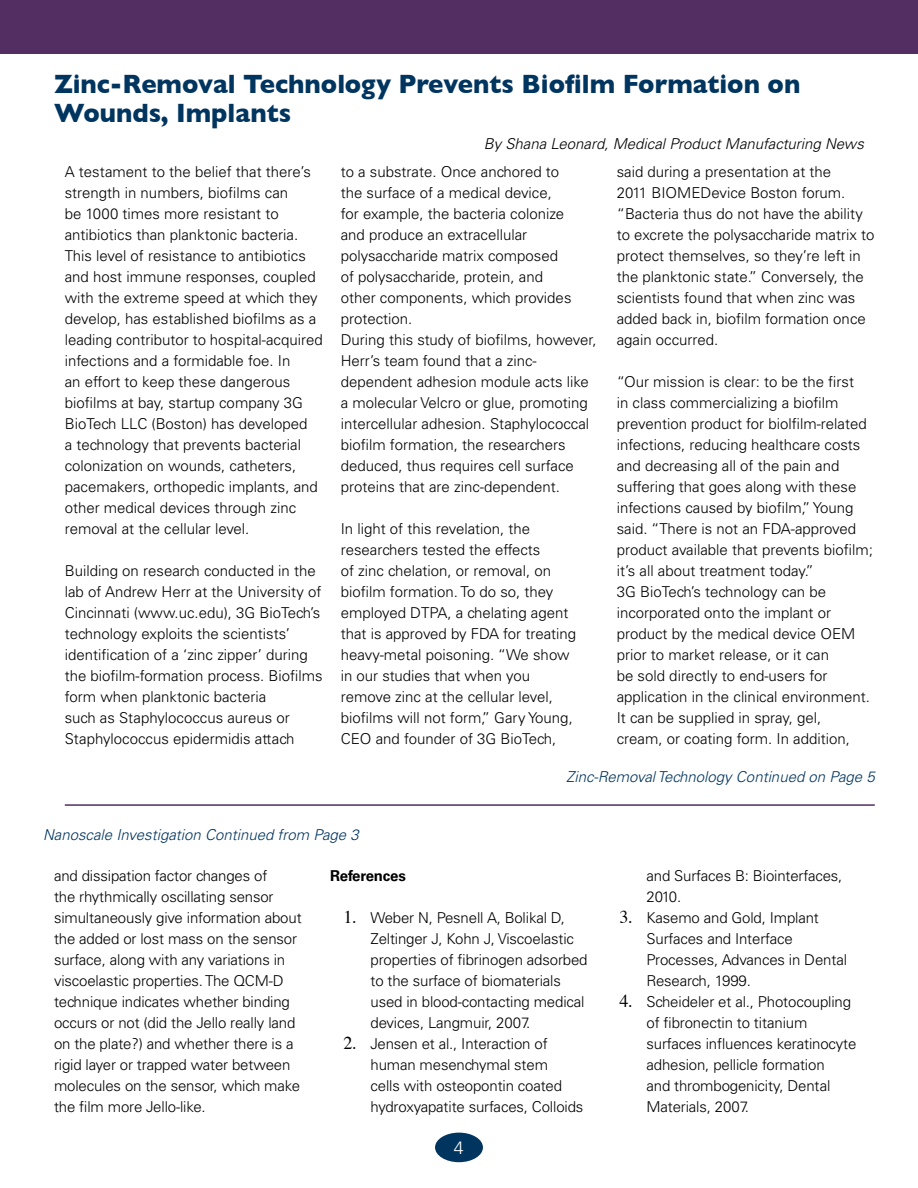
<style>
.page{position:relative;width:918px;height:1188px;background:#fff}
.page>*{position:absolute;margin:0;border:0;box-sizing:border-box;transform-origin:0 0}
.t1{font:700 27px/28.5px "Gill Sans";color:#00355f;scale:.95 1}
.t2{font:300 18px "Univers";color:#fff}
.t3{font:300 15px/21px "Univers";color:#000}
.t4{font:italic 300 15px "Univers";color:#00355f}
.t5{font:italic 300 15px "Univers";color:#000}
.t6{font:700 15px "Univers";letter-spacing:-.01em;color:#000}
.s1{font-family:"Times";font-weight:400;font-size:18px}
</style>
<div class="page">
<div style="left:0;top:0;width:918px;height:54px;background:#532e63"></div>
<div style="left:435px;top:1133px;width:48px;height:29px;background:#00355f;border-radius:50%"></div>
<hr style="left:65px;top:804px;width:810px;height:2px;background:#532e63">
<h1 class="t1" style="left:54px;top:70px;width:787px">Zinc-Removal Technology Prevents Biofilm Formation on<br>Wounds, Implants</h1>
<p class="t5" style="left:484px;top:134px;width:382px">By Shana Leonard, Medical Product Manufacturing News</p>
<p class="t3" style="left:65px;top:161px;width:259px">A testament to the belief that there’s strength in numbers, biofilms can<br>be 1000 times more resistant to antibiotics than planktonic bacteria.<br>This level of resistance to antibiotics and host immune responses, coupled with the extreme speed at which they develop, has established biofilms as a leading contributor to hospital-acquired infections and a formidable foe. In<br>an effort to keep these dangerous biofilms at bay, startup company 3G BioTech LLC (Boston) has developed<br>a technology that prevents bacterial colonization on wounds, catheters, pacemakers, orthopedic implants, and other medical devices through zinc removal at the cellular level.</p>
<p class="t3" style="left:65px;top:560px;width:260px">Building on research conducted in the lab of Andrew Herr at the University of Cincinnati (www.uc.edu), 3G BioTech’s technology exploits the scientists’ identification of a ‘zinc zipper’ during the biofilm-formation process. Biofilms form when planktonic bacteria<br>such as Staphylococcus aureus or Staphylococcus epidermidis attach</p>
<p class="t3" style="left:341px;top:161px;width:257px">to a substrate. Once anchored to<br>the surface of a medical device,<br>for example, the bacteria colonize<br>and produce an extracellular polysaccharide matrix composed<br>of polysaccharide, protein, and<br>other components, which provides protection.<br>During this study of biofilms, however, Herr’s team found that a zinc&shy;dependent adhesion module acts like a molecular Velcro or glue, promoting intercellular adhesion. Staphylococcal biofilm formation, the researchers deduced, thus requires cell surface proteins that are zinc-dependent.</p>
<p class="t3" style="left:341px;top:518px;width:237px">In light of this revelation, the researchers tested the effects<br>of zinc chelation, or removal, on biofilm formation. To do so, they employed DTPA, a chelating agent that is approved by FDA for treating heavy-metal poisoning. “We show in our studies that when you remove zinc at the cellular level, biofilms will not form,” Gary Young,<br>CEO and founder of 3G BioTech,</p>
<p class="t3" style="left:617px;top:161px;width:259px">said during a presentation at the<br>2011 BIOMEDevice Boston forum. “Bacteria thus do not have the ability to excrete the polysaccharide matrix to protect themselves, so they’re left in the planktonic state.” Conversely, the scientists found that when zinc was added back in, biofilm formation once again occurred.</p>
<p class="t3" style="left:617px;top:371px;width:258px">“Our mission is clear: to be the first<br>in class commercializing a biofilm prevention product for biolfilm-related infections, reducing healthcare costs and decreasing all of the pain and suffering that goes along with these infections caused by biofilm,” Young said. “There is not an FDA-approved product available that prevents biofilm; it’s all about treatment today.”<br>3G BioTech’s technology can be incorporated onto the implant or product by the medical device OEM prior to market release, or it can<br>be sold directly to end-users for application in the clinical environment.<br>It can be supplied in spray, gel,<br>cream, or coating form. In addition,</p>
<p class="t4" style="left:566px;top:767px;width:310px">Zinc-Removal Technology Continued on Page 5</p>
<p class="t4" style="left:43px;top:826px;width:317px">Nanoscale Investigation Continued from Page 3</p>
<p class="t3" style="left:54px;top:865px;width:249px">and dissipation factor changes of<br>the rhythmically oscillating sensor simultaneously give information about the added or lost mass on the sensor surface, along with any variations in viscoelastic properties. The QCM-D technique indicates whether binding occurs or not (did the Jello really land on the plate?) and whether there is a rigid layer or trapped water between molecules on the sensor, which make the film more Jello-like.</p>
<p class="t6" style="left:330px;top:867px;width:77px">References</p>
<p class="t3" style="left:370px;top:907px;width:219px;text-indent:-27px"><span class="s1">1.</span> Weber N, Pesnell A, Bolikal D,<br>Zeltinger J, Kohn J, Viscoelastic properties of fibrinogen adsorbed to the surface of biomaterials used in blood-contacting medical devices, Langmuir, 2007.</p>
<p class="t3" style="left:370px;top:1033px;width:214px;text-indent:-27px"><span class="s1">2.</span> Jensen et al., Interaction of human mesenchymal stem<br>cells with osteopontin coated hydroxyapatite surfaces, Colloids</p>
<p class="t2" style="left:454px;top:1136px;width:12px">4</p>
<p class="t3" style="left:646px;top:865px;width:197px">and Surfaces B: Biointerfaces,<br>2010.</p>
<p class="t3" style="left:646px;top:907px;width:202px;text-indent:-27px"><span class="s1">3.</span> Kasemo and Gold, Implant<br>Surfaces and Interface<br>Processes, Advances in Dental<br>Research, 1999.</p>
<p class="t3" style="left:646px;top:991px;width:211px;text-indent:-27px"><span class="s1">4.</span> Scheideler et al., Photocoupling of fibronectin to titanium surfaces influences keratinocyte adhesion, pellicle formation<br>and thrombogenicity, Dental<br>Materials, 2007.</p>
</div>
